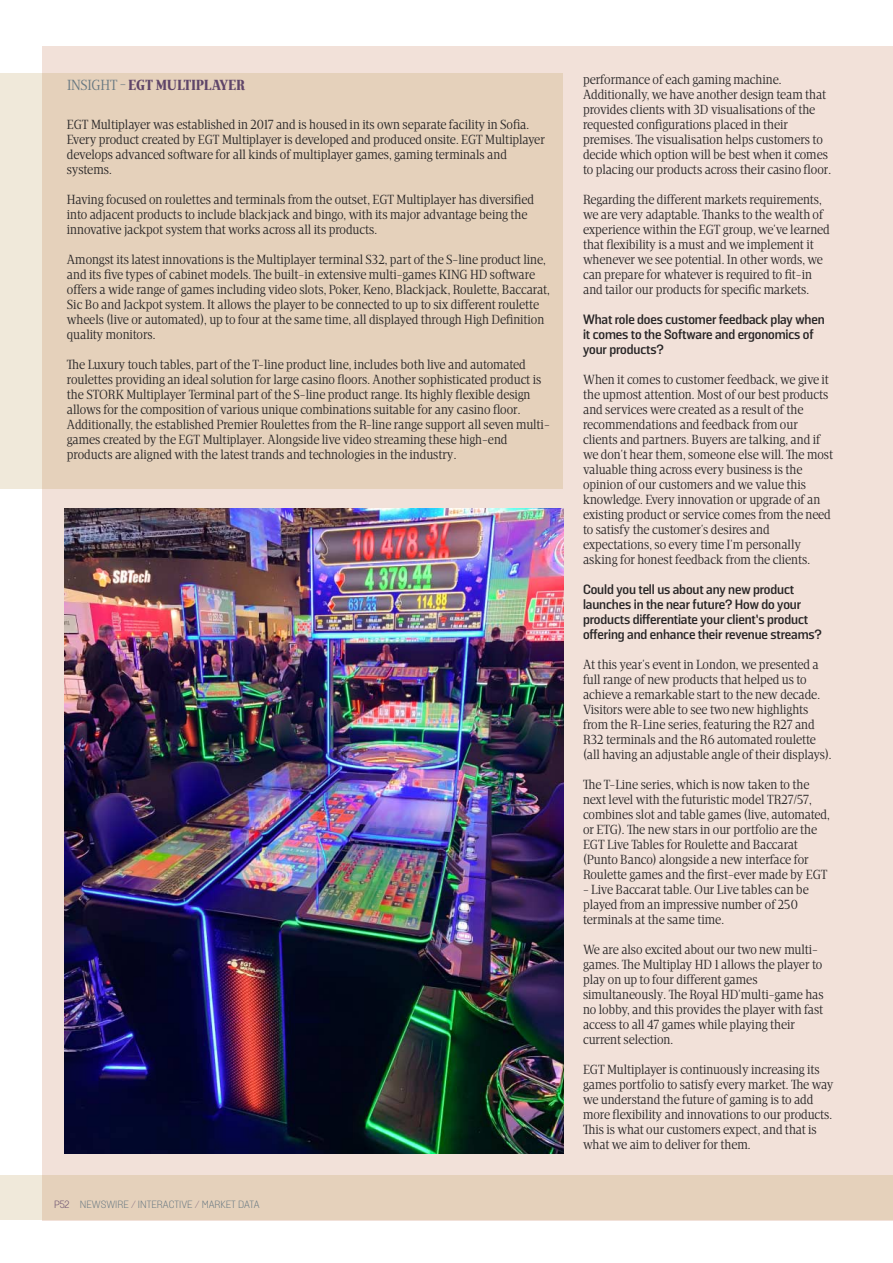
<style>
.page{position:relative;width:893px;height:1263px;background:#fff}
.page>*{position:absolute;margin:0;border:0;box-sizing:border-box;transform-origin:0 0}
.t1{font:900 15px "Apud";letter-spacing:.015em;color:#5f4569}
.t2{font:13.5px/15px "Apud";color:#272526}
.t3{font:700 13.5px/15px "Solido";letter-spacing:-.01em;color:#272526}
.t4{font:300 10.5px "Solido";color:#667781}
.s1{font-weight:400;color:#667781}
.s2{color:#5f4569}
</style>
<div class="page">
<div style="left:43px;top:46px;width:850px;height:1174px;background:#f2e1d9"></div>
<div style="left:0;top:73px;width:43px;height:415px;background:#f0e9da"></div>
<div style="left:43px;top:73px;width:520px;height:415px;background:#e5d1bb"></div>
<div style="left:0;top:1175px;width:43px;height:44px;background:#f0e9da"></div>
<div style="left:43px;top:1175px;width:850px;height:44px;background:#e5d1bb"></div>
<img style="left:64px;top:508px;width:499px;height:646px">
<p class="t1" style="left:67px;top:77px;width:180px"><span class="s1">INSIGHT -</span> EGT MULTIPLAYER</p>
<p class="t2" style="left:67px;top:118px;width:480px">EGT Multiplayer was established in 2017 and is housed in its own separate facility in Sofia.<br>Every product created by EGT Multiplayer is developed and produced onsite. EGT Multiplayer develops advanced software for all kinds of multiplayer games, gaming terminals and systems.</p>
<p class="t2" style="left:67px;top:193px;width:468px">Having focused on roulettes and terminals from the outset, EGT Multiplayer has diversified into adjacent products to include blackjack and bingo, with its major advantage being the innovative jackpot system that works across all its products.</p>
<p class="t2" style="left:67px;top:253px;width:484px">Amongst its latest innovations is the Multiplayer terminal S32, part of the S-line product line, and its five types of cabinet models. The built-in extensive multi-games KING HD software offers a wide range of games including video slots, Poker, Keno, Blackjack, Roulette, Baccarat, Sic Bo and Jackpot system. It allows the player to be connected to up to six different roulette wheels (live or automated), up to four at the same time, all displayed through High Definition quality monitors.</p>
<p class="t2" style="left:67px;top:358px;width:484px">The Luxury touch tables, part of the T-line product line, includes both live and automated roulettes providing an ideal solution for large casino floors. Another sophisticated product is the STORK Multiplayer Terminal part of the S-line product range. Its highly flexible design allows for the composition of various unique combinations suitable for any casino floor.<br>Additionally, the established Premier Roulettes from the R-line range support all seven multi&shy;games created by the EGT Multiplayer. Alongside live video streaming these high-end products are aligned with the latest trands and technologies in the industry.</p>
<p class="t4" style="left:54px;top:1198px;width:207px"><span class="s2">P52</span> NEWSWIRE <span class="s2">/</span> INTERACTIVE <span class="s2">/</span> MARKET DATA</p>
<p class="t2" style="left:583px;top:73px;width:250px">performance of each gaming machine.<br>Additionally, we have another design team that provides clients with 3D visualisations of the requested configurations placed in their premises. The visualisation helps customers to decide which option will be best when it comes to placing our products across their casino floor.</p>
<p class="t2" style="left:583px;top:193px;width:248px">Regarding the different markets requirements, we are very adaptable. Thanks to the wealth of experience within the EGT group, we've learned that flexibility is a must and we implement it whenever we see potential. In other words, we can prepare for whatever is required to fit-in and tailor our products for specific markets.</p>
<p class="t3" style="left:583px;top:313px;width:243px">What role does customer feedback play when it comes to the Software and ergonomics of your products?</p>
<p class="t2" style="left:583px;top:373px;width:252px">When it comes to customer feedback, we give it the upmost attention. Most of our best products and services were created as a result of the recommendations and feedback from our clients and partners. Buyers are talking, and if we don't hear them, someone else will. The most valuable thing across every business is the opinion of our customers and we value this knowledge. Every innovation or upgrade of an existing product or service comes from the need to satisfy the customer's desires and expectations, so every time I'm personally asking for honest feedback from the clients.</p>
<p class="t3" style="left:583px;top:583px;width:240px">Could you tell us about any new product launches in the near future? How do your products differentiate your client’s product offering and enhance their revenue streams?</p>
<p class="t2" style="left:583px;top:658px;width:250px">At this year's event in London, we presented a full range of new products that helped us to achieve a remarkable start to the new decade.<br>Visitors were able to see two new highlights from the R-Line series, featuring the R27 and R32 terminals and the R6 automated roulette (all having an adjustable angle of their displays).</p>
<p class="t2" style="left:583px;top:778px;width:248px">The T-Line series, which is now taken to the next level with the futuristic model TR27/57, combines slot and table games (live, automated, or ETG). The new stars in our portfolio are the EGT Live Tables for Roulette and Baccarat (Punto Banco) alongside a new interface for Roulette games and the first-ever made by EGT</p>
<p class="t2" style="left:583px;top:883px;width:227px">- Live Baccarat table. Our Live tables can be played from an impressive number of 250 terminals at the same time.</p>
<p class="t2" style="left:583px;top:943px;width:242px">We are also excited about our two new multi&shy;games. The Multiplay HD 1 allows the player to play on up to four different games simultaneously. The Royal HD'multi-game has no lobby, and this provides the player with fast access to all 47 games while playing their current selection.</p>
<p class="t2" style="left:583px;top:1063px;width:252px">EGT Multiplayer is continuously increasing its games portfolio to satisfy every market. The way we understand the future of gaming is to add more flexibility and innovations to our products.<br>This is what our customers expect, and that is what we aim to deliver for them.</p>
</div>
